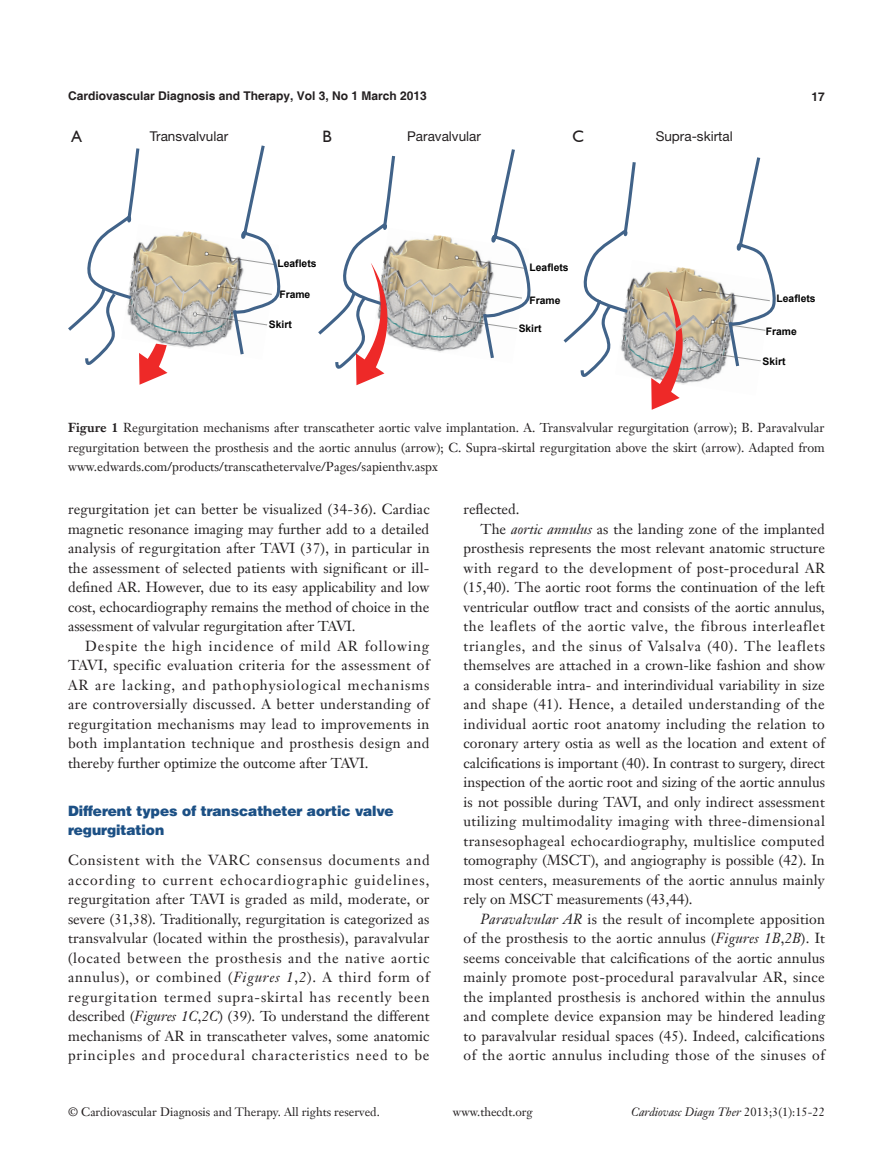
<style>
.page{position:relative;width:893px;height:1170px;background:#fff}
.page>*{position:absolute;margin:0;border:0;box-sizing:border-box;transform-origin:0 0}
.t1{font:700 18.75px "Arial";color:#030303}
.t2{font:16.5px "Humanist 521 BT";color:#231f20}
.t3{font:14.25px/19.5px "Janson Text LT";letter-spacing:.015em;color:#231f20;text-align:justify}
.t4{font:14.25px "Janson Text LT";letter-spacing:.04em;color:#231f20}
.t5{font:900 14.25px/19.5px "Helvetica";color:#1c5085}
.t6{font:14.25px "Janson Text LT";letter-spacing:.055em;color:#231f20}
.t7{font:14.25px "Janson Text LT";letter-spacing:.035em;color:#231f20}
.t8{font:13.5px "Helvetica Neue LT Pro";color:#231f20}
.t9{font:12.75px/19.5px "Janson Text LT";color:#231f20;text-align:justify}
.t10{font:12px "Janson Text LT";color:#231f20}
.t11{font:700 12px "Helvetica";color:#231f20}
.t12{font:italic 12px "Janson Text LT";color:#231f20}
.t13{font:700 10.35px "Arial";color:#030303}
.s1{font-weight:700}
.s2{font-style:italic}
.s3{font-style:normal}
</style>
<div class="page">
<img style="left:176px;top:231px;width:54px;height:118px">
<svg style="left:198px;top:279px;width:15px;height:15px"></svg>
<svg style="left:68px;top:148px;width:108px;height:236px"></svg>
<svg style="left:230px;top:145px;width:51px;height:210px"></svg>
<img style="left:397px;top:234px;width:84px;height:118px">
<svg style="left:448px;top:283px;width:15px;height:15px"></svg>
<svg style="left:481px;top:149px;width:50px;height:210px"></svg>
<img style="left:638px;top:267px;width:88px;height:113px">
<svg style="left:563px;top:162px;width:75px;height:215px"></svg>
<svg style="left:726px;top:157px;width:50px;height:210px"></svg>
<svg style="left:318px;top:155px;width:79px;height:230px"></svg>
<svg style="left:651px;top:287px;width:55px;height:123px;background:#d5ad9f"></svg>
<p class="t11" style="left:68px;top:88px;width:360px">Cardiovascular Diagnosis and Therapy, Vol 3, No 1 March 2013</p>
<p class="t11" style="left:812px;top:89px;width:15px">17</p>
<h1 class="t1" style="left:108px;top:117px;width:145px">A. Transvalvular</h1>
<h1 class="t1" style="left:366px;top:117px;width:136px">B. Paravalvular</h1>
<p class="t2" style="left:71px;top:126px;width:12px">A</p>
<p class="t2" style="left:323px;top:126px;width:11px">B</p>
<h1 class="t1" style="left:573px;top:118px;width:171px"><sub>C</sub> C. Supra-skirtal</h1>
<p class="t8" style="left:150px;top:128px;width:80px">Transvalvular</p>
<p class="t8" style="left:407px;top:128px;width:75px">Paravalvular</p>
<p class="t8" style="left:656px;top:128px;width:79px">Supra-skirtal</p>
<p class="t13" style="left:277px;top:256px;width:41px">Leaflets</p>
<p class="t13" style="left:279px;top:288px;width:33px">Frame</p>
<p class="t13" style="left:269px;top:318px;width:24px">Skirt</p>
<p class="t13" style="left:529px;top:260px;width:41px">Leaflets</p>
<p class="t13" style="left:530px;top:293px;width:33px">Frame</p>
<p class="t13" style="left:519px;top:321px;width:24px">Skirt</p>
<p class="t13" style="left:776px;top:291px;width:41px">Leaflets</p>
<p class="t13" style="left:766px;top:324px;width:33px">Frame</p>
<p class="t13" style="left:763px;top:355px;width:24px">Skirt</p>
<p class="t9" style="left:68px;top:418px;width:758px"><span class="s1">Figure 1</span> Regurgitation mechanisms after transcatheter aortic valve implantation. A. Transvalvular regurgitation (arrow); B. Paravalvular regurgitation between the prosthesis and the aortic annulus (arrow); C. Supra-skirtal regurgitation above the skirt (arrow). Adapted from www.edwards.com/products/transcathetervalve/Pages/sapienthv.aspx</p>
<p class="t3" style="left:68px;top:499px;width:363px">regurgitation jet can better be visualized (34-36). Cardiac magnetic resonance imaging may further add to a detailed analysis of regurgitation after TAVI (37), in particular in the assessment of selected patients with significant or ill&shy;defined AR. However, due to its easy applicability and low cost, echocardiography remains the method of choice in the assessment of valvular regurgitation after TAVI.</p>
<p class="t3" style="left:68px;top:636px;width:363px;text-indent:17px">Despite the high incidence of mild AR following TAVI, specific evaluation criteria for the assessment of AR are lacking, and pathophysiological mechanisms are controversially discussed. A better understanding of regurgitation mechanisms may lead to improvements in both implantation technique and prosthesis design and thereby further optimize the outcome after TAVI.</p>
<p class="t5" style="left:68px;top:800px;width:327px">Different types of transcatheter aortic valve regurgitation</p>
<p class="t3" style="left:68px;top:850px;width:363px">Consistent with the VARC consensus documents and according to current echocardiographic guidelines, regurgitation after TAVI is graded as mild, moderate, or severe (31,38). Traditionally, regurgitation is categorized as transvalvular (located within the prosthesis), paravalvular (located between the prosthesis and the native aortic annulus), or combined (<span class="s2">Figures 1</span>,<span class="s2">2</span>). A third form of regurgitation termed supra-skirtal has recently been described (<span class="s2">Figures 1C</span>,<span class="s2">2C</span>) (39). To understand the different mechanisms of AR in transcatheter valves, some anatomic principles and procedural characteristics need to be</p>
<p class="t3" style="left:463px;top:499px;width:57px">reflected.</p>
<p class="t3" style="left:480px;top:518px;width:346px">The <span class="s2">aortic annulus</span> as the landing zone of the implanted</p>
<p class="t3" style="left:463px;top:538px;width:363px">prosthesis represents the most relevant anatomic structure</p>
<p class="t7" style="left:463px;top:558px;width:363px">with regard to the development of post-procedural AR</p>
<p class="t3" style="left:463px;top:577px;width:363px">(15,40). The aortic root forms the continuation of the left</p>
<p class="t3" style="left:463px;top:596px;width:363px">ventricular outflow tract and consists of the aortic annulus,</p>
<p class="t4" style="left:463px;top:617px;width:363px">the leaflets of the aortic valve, the fibrous interleaflet</p>
<p class="t6" style="left:463px;top:636px;width:363px">triangles, and the sinus of Valsalva (40). The leaflets</p>
<p class="t3" style="left:463px;top:655px;width:363px">themselves are attached in a crown-like fashion and show</p>
<p class="t3" style="left:463px;top:674px;width:363px">a considerable intra- and interindividual variability in size</p>
<p class="t3" style="left:463px;top:694px;width:363px">and shape (41). Hence, a detailed understanding of the</p>
<p class="t3" style="left:463px;top:713px;width:363px">individual aortic root anatomy including the relation to</p>
<p class="t3" style="left:463px;top:733px;width:363px">coronary artery ostia as well as the location and extent of</p>
<p class="t3" style="left:463px;top:752px;width:363px">calcifications is important (40). In contrast to surgery, direct</p>
<p class="t3" style="left:463px;top:772px;width:363px">inspection of the aortic root and sizing of the aortic annulus</p>
<p class="t3" style="left:463px;top:791px;width:363px">is not possible during TAVI, and only indirect assessment</p>
<p class="t3" style="left:463px;top:811px;width:363px">utilizing multimodality imaging with three-dimensional</p>
<p class="t3" style="left:463px;top:830px;width:363px">transesophageal echocardiography, multislice computed</p>
<p class="t3" style="left:463px;top:850px;width:363px">tomography (MSCT), and angiography is possible (42). In</p>
<p class="t3" style="left:463px;top:869px;width:363px">most centers, measurements of the aortic annulus mainly</p>
<p class="t3" style="left:463px;top:889px;width:231px">rely on MSCT measurements (43,44).</p>
<p class="t3" style="left:480px;top:908px;width:346px"><span class="s2">Paravalvular AR</span> is the result of incomplete apposition</p>
<p class="t3" style="left:463px;top:928px;width:363px">of the prosthesis to the aortic annulus (<span class="s2">Figures 1B</span>,<span class="s2">2B</span>). It</p>
<p class="t3" style="left:463px;top:947px;width:363px">seems conceivable that calcifications of the aortic annulus</p>
<p class="t3" style="left:463px;top:967px;width:363px">mainly promote post-procedural paravalvular AR, since</p>
<p class="t3" style="left:463px;top:986px;width:363px">the implanted prosthesis is anchored within the annulus</p>
<p class="t3" style="left:463px;top:1006px;width:363px">and complete device expansion may be hindered leading</p>
<p class="t3" style="left:463px;top:1025px;width:363px">to paravalvular residual spaces (45). Indeed, calcifications</p>
<p class="t4" style="left:463px;top:1046px;width:363px">of the aortic annulus including those of the sinuses of</p>
<p class="t10" style="left:68px;top:1104px;width:313px">© Cardiovascular Diagnosis and Therapy. All rights reserved.</p>
<p class="t10" style="left:453px;top:1104px;width:81px">www.thecdt.org</p>
<p class="t12" style="left:631px;top:1104px;width:195px">Cardiovasc Diagn Ther <span class="s3">2013;3(1):15-22</span></p>
</div>
